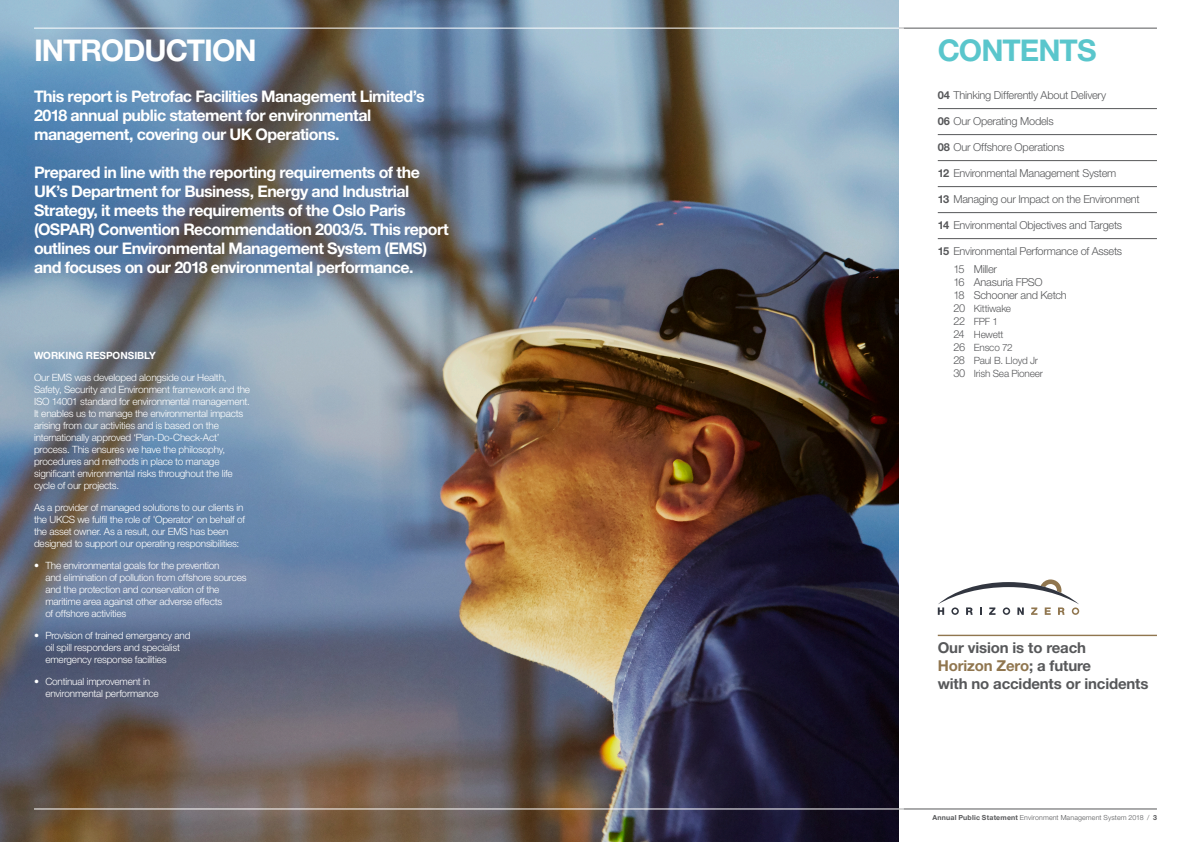
<style>
.page{position:relative;width:1191px;height:842px;background:#fff}
.page>*{position:absolute;margin:0;border:0;box-sizing:border-box;transform-origin:0 0}
.FC_heading_L1{font:700 30px "Helvetica Neue LT Std";letter-spacing:-.035em;color:#fff}
.FC_heading_L1-2{font:700 30px "Helvetica Neue LT Std";letter-spacing:-.035em;color:#5ac6cc}
._03_Stand_First_L3{font:700 16px/19px "Helvetica Neue LT Std";letter-spacing:-.03em;color:#fff}
.t1{font:700 15px/18px "Helvetica Neue LT Std";letter-spacing:-.01em;color:#57585a}
.Content{font:300 11px "Helvetica Neue LT Std";letter-spacing:-.02em;color:#57585a}
._03_Stand_First_L2{font:300 10px/12px "Helvetica Neue LT Std";letter-spacing:-.02em;color:#fff}
._06_Body_Copy_Headin{font:300 10px "Helvetica Neue LT Std";letter-spacing:-.02em;color:#57585a}
._03_Stand_First_L2-2{font:700 10px "Helvetica Neue LT Std";letter-spacing:-.005em;color:#fff}
.Content-2{font:300 10px "Helvetica Neue LT Std";color:#57585a}
.t2{font:300 7px "Helvetica Neue LT Std";letter-spacing:.02em;color:#57585a}
.s1{font-weight:700}
.s2{font-size:11px}
.s3{color:#90764f}
</style>
<div class="page">
<hr style="left:595px;top:28px;width:562px;height:1px;background:#57585a">
<hr style="left:595px;top:809px;width:562px;height:1px;background:#57585a">
<img style="left:0;top:0;width:899px;height:842px">
<hr style="left:34px;top:809px;width:870px;height:1px;background:#fff">
<hr style="left:937px;top:108px;width:220px;height:1px;background:#57585a">
<hr style="left:937px;top:134px;width:220px;height:1px;background:#57585a">
<hr style="left:937px;top:160px;width:220px;height:1px;background:#57585a">
<hr style="left:937px;top:186px;width:220px;height:1px;background:#57585a">
<hr style="left:937px;top:212px;width:220px;height:1px;background:#57585a">
<hr style="left:937px;top:238px;width:220px;height:1px;background:#57585a">
<svg style="left:937px;top:579px;width:142px;height:36px"></svg>
<hr style="left:937px;top:635px;width:220px;height:1px;background:#90764f">
<hr style="left:34px;top:28px;width:870px;height:1px;background:#fff">
<p class="FC_heading_L1" style="left:34px;top:32px;width:224px">INTRODUCTION</p>
<p class="_03_Stand_First_L3" style="left:34px;top:87px;width:392px">This report is Petrofac Facilities Management Limited’s<br>2018 annual public statement for environmental management, covering our UK Operations.</p>
<p class="_03_Stand_First_L3" style="left:34px;top:163px;width:416px">Prepared in line with the reporting requirements of the UK’s Department for Business, Energy and Industrial Strategy, it meets the requirements of the Oslo Paris (OSPAR) Convention Recommendation 2003/5. This report outlines our Environmental Management System (EMS) and focuses on our 2018 environmental performance.</p>
<p class="_03_Stand_First_L2-2" style="left:34px;top:349px;width:123px">WORKING RESPONSIBLY</p>
<p class="_03_Stand_First_L2" style="left:34px;top:371px;width:217px">Our EMS was developed alongside our Health, Safety, Security and Environment framework and the ISO 14001 standard for environmental management.<br>It enables us to manage the environmental impacts arising from our activities and is based on the internationally approved ‘Plan-Do-Check-Act’ process. This ensures we have the philosophy, procedures and methods in place to manage significant environmental risks throughout the life cycle of our projects.</p>
<p class="_03_Stand_First_L2" style="left:34px;top:501px;width:212px">As a provider of managed solutions to our clients in the UKCS we fulfil the role of 'Operator' on behalf of the asset owner. As a result, our EMS has been designed to support our operating responsibilities:</p>
<p class="_03_Stand_First_L2" style="left:45px;top:559px;width:203px;text-indent:-11px">• The environmental goals for the prevention<br>and elimination of pollution from offshore sources and the protection and conservation of the maritime area against other adverse effects<br>of offshore activities</p>
<p class="_03_Stand_First_L2" style="left:45px;top:629px;width:147px;text-indent:-11px">• Provision of trained emergency and oil spill responders and specialist emergency response facilities</p>
<p class="_03_Stand_First_L2" style="left:45px;top:675px;width:115px;text-indent:-11px">• Continual improvement in environmental performance</p>
<p class="FC_heading_L1-2" style="left:937px;top:32px;width:160px">CONTENTS</p>
<p class="Content" style="left:937px;top:88px;width:170px"><span class="s1">04</span> Thinking Differently About Delivery</p>
<p class="Content" style="left:937px;top:114px;width:117px"><span class="s1">06</span> Our Operating Models</p>
<p class="Content" style="left:937px;top:140px;width:128px"><span class="s1">08</span> Our Offshore Operations</p>
<p class="Content" style="left:937px;top:166px;width:180px"><span class="s1">12</span> Environmental Management System</p>
<p class="Content" style="left:937px;top:192px;width:203px"><span class="s1">13</span> Managing our Impact on the Environment</p>
<p class="Content" style="left:937px;top:218px;width:186px"><span class="s1">14</span> Environmental Objectives and Targets</p>
<p class="Content" style="left:937px;top:244px;width:186px"><span class="s1">15</span> Environmental Performance of Assets</p>
<p class="Content" style="left:953px;top:263px;width:45px">15 Miller</p>
<p class="Content" style="left:953px;top:276px;width:91px">16 Anasuria FPSO</p>
<p class="Content" style="left:953px;top:289px;width:115px">18 Schooner and Ketch</p>
<p class="_06_Body_Copy_Headin" style="left:953px;top:303px;width:59px"><span class="s2">20</span> Kittiwake</p>
<p class="Content-2" style="left:953px;top:316px;width:46px"><span class="s2">22</span> FPF 1</p>
<p class="_06_Body_Copy_Headin" style="left:953px;top:329px;width:52px"><span class="s2">24</span> Hewett</p>
<p class="_06_Body_Copy_Headin" style="left:953px;top:342px;width:61px"><span class="s2">26</span> Ensco 72</p>
<p class="_06_Body_Copy_Headin" style="left:953px;top:355px;width:86px"><span class="s2">28</span> Paul B. Lloyd Jr</p>
<p class="_06_Body_Copy_Headin" style="left:953px;top:368px;width:91px"><span class="s2">30</span> Irish Sea Pioneer</p>
<p class="t1" style="left:937px;top:638px;width:212px">Our vision is to reach<br><span class="s3">Horizon Zero</span>; a future<br>with no accidents or incidents</p>
<p class="t2" style="left:932px;top:813px;width:226px"><span class="s1">Annual Public Statement</span> Environment Management System 2018 / <span class="s1">3</span></p>
</div>
